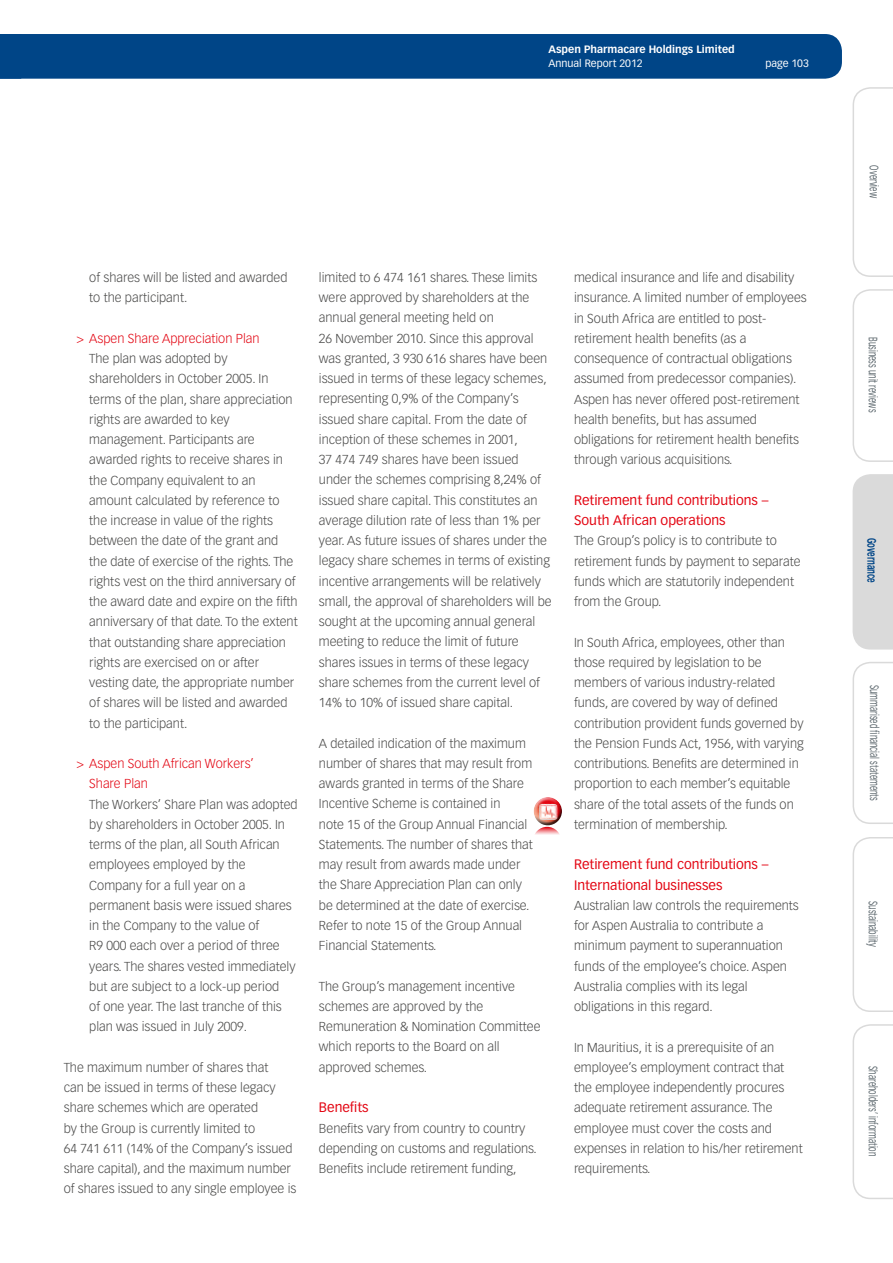
<style>
.page{position:relative;width:893px;height:1263px;background:#fff}
.page>*{position:absolute;margin:0;border:0;box-sizing:border-box;transform-origin:0 0}
.t1{font:13.5px/20.2px "Vectora LT Std";color:#e30613}
.t2{font:300 12.75px/20.2px "Vectora LT Std";color:#4a4a49}
.t3{font:12px "Vectora LT Std";color:#5d686e;scale:.64 1}
.t4{font:700 12px "Vectora LT Std";color:#004587;scale:.64 1}
.t5{font:700 10.5px "Vectora LT Std";color:#fff}
.t6{font:10.5px "Vectora LT Std";color:#fff}
.s1{color:#e30613}
</style>
<div class="page">
<svg style="left:852px;top:87px;width:41px;height:190px"></svg>
<svg style="left:852px;top:289px;width:41px;height:173px"></svg>
<div style="left:853px;top:474px;width:40px;height:175px;background:#dadada"></div>
<svg style="left:852px;top:662px;width:41px;height:162px"></svg>
<svg style="left:852px;top:837px;width:41px;height:175px"></svg>
<svg style="left:852px;top:1024px;width:41px;height:175px"></svg>
<div style="left:0;top:34px;width:842px;height:45px;background:#004587"></div>
<svg style="left:533px;top:827px;width:28px;height:28px"></svg>
<div style="left:533px;top:795px;width:31px;height:25px;background:#fff;opacity:.75"></div>
<div style="left:533px;top:801px;width:31px;height:25px;background:#000;opacity:.75"></div>
<img style="left:539px;top:803px;width:19px;height:17px">
<p class="t5" style="left:549px;top:43px;width:188px">Aspen Pharmacare Holdings Limited</p>
<p class="t6" style="left:549px;top:57px;width:96px">Annual Report 2012</p>
<p class="t6" style="left:765px;top:57px;width:45px">page 103</p>
<p class="t2" style="left:89px;top:268px;width:200px">of shares will be listed and awarded to the participant.</p>
<p class="t2" style="left:89px;top:328px;width:210px;text-indent:-13px"><span class="s1">&gt; Aspen Share Appreciation Plan<br></span>The plan was adopted by shareholders in October 2005. In terms of the plan, share appreciation rights are awarded to key management. Participants are awarded rights to receive shares in the Company equivalent to an amount calculated by reference to the increase in value of the rights between the date of the grant and the date of exercise of the rights. The rights vest on the third anniversary of the award date and expire on the fifth anniversary of that date. To the extent that outstanding share appreciation rights are exercised on or after vesting date, the appropriate number of shares will be listed and awarded to the participant.</p>
<p class="t2" style="left:89px;top:753px;width:210px;text-indent:-13px"><span class="s1">&gt; Aspen South African Workers’<br>Share Plan<br></span>The Workers’ Share Plan was adopted by shareholders in October 2005. In terms of the plan, all South African employees employed by the<br>Company for a full year on a permanent basis were issued shares in the Company to the value of<br>R9 000 each over a period of three years. The shares vested immediately but are subject to a lock-up period<br>of one year. The last tranche of this plan was issued in July 2009.</p>
<p class="t2" style="left:64px;top:1057px;width:234px">The maximum number of shares that<br>can be issued in terms of these legacy share schemes which are operated<br>by the Group is currently limited to<br>64 741 611 (14% of the Company’s issued share capital), and the maximum number of shares issued to any single employee is</p>
<p class="t2" style="left:319px;top:267px;width:234px">limited to 6 474 161 shares. These limits were approved by shareholders at the annual general meeting held on<br>26 November 2010. Since this approval was granted, 3 930 616 shares have been issued in terms of these legacy schemes, representing 0,9% of the Company’s issued share capital. From the date of inception of these schemes in 2001,<br>37 474 749 shares have been issued under the schemes comprising 8,24% of issued share capital. This constitutes an average dilution rate of less than 1% per year. As future issues of shares under the legacy share schemes in terms of existing incentive arrangements will be relatively small, the approval of shareholders will be sought at the upcoming annual general meeting to reduce the limit of future shares issues in terms of these legacy share schemes from the current level of 14% to 10% of issued share capital.</p>
<p class="t2" style="left:319px;top:733px;width:215px">A detailed indication of the maximum number of shares that may result from awards granted in terms of the Share Incentive Scheme is contained in<br>note 15 of the Group Annual Financial Statements. The number of shares that may result from awards made under the Share Appreciation Plan can only be determined at the date of exercise.<br>Refer to note 15 of the Group Annual Financial Statements.</p>
<p class="t2" style="left:319px;top:976px;width:223px">The Group’s management incentive schemes are approved by the<br>Remuneration &amp; Nomination Committee which reports to the Board on all approved schemes.</p>
<p class="t1" style="left:319px;top:1097px;width:51px">Benefits</p>
<p class="t2" style="left:319px;top:1118px;width:219px">Benefits vary from country to country depending on customs and regulations.<br>Benefits include retirement funding,</p>
<p class="t2" style="left:574px;top:268px;width:234px">medical insurance and life and disability insurance. A limited number of employees in South Africa are entitled to post&shy;retirement health benefits (as a consequence of contractual obligations assumed from predecessor companies).<br>Aspen has never offered post-retirement health benefits, but has assumed obligations for retirement health benefits through various acquisitions.</p>
<p class="t1" style="left:574px;top:490px;width:196px">Retirement fund contributions –<br>South African operations</p>
<p class="t2" style="left:574px;top:531px;width:228px">The Group’s policy is to contribute to retirement funds by payment to separate funds which are statutorily independent from the Group.</p>
<p class="t2" style="left:574px;top:632px;width:231px">In South Africa, employees, other than those required by legislation to be members of various industry-related funds, are covered by way of defined contribution provident funds governed by the Pension Funds Act, 1956, with varying contributions. Benefits are determined in proportion to each member’s equitable share of the total assets of the funds on termination of membership.</p>
<p class="t1" style="left:574px;top:854px;width:196px">Retirement fund contributions –<br>International businesses</p>
<p class="t2" style="left:574px;top:895px;width:226px">Australian law controls the requirements for Aspen Australia to contribute a minimum payment to superannuation funds of the employee’s choice. Aspen Australia complies with its legal obligations in this regard.</p>
<p class="t2" style="left:574px;top:1037px;width:230px">In Mauritius, it is a prerequisite of an employee’s employment contract that the employee independently procures adequate retirement assurance. The employee must cover the costs and expenses in relation to his/her retirement requirements.</p>
<p class="t3" style="left:881px;top:165px;width:52px;rotate:90deg">Overview</p>
<p class="t3" style="left:880px;top:337px;width:119px;rotate:90deg">Business unit reviews</p>
<p class="t4" style="left:879px;top:538px;width:72px;rotate:90deg">Governance</p>
<p class="t3" style="left:881px;top:684px;width:183px;rotate:90deg">Summarised financial statements</p>
<p class="t3" style="left:880px;top:901px;width:74px;rotate:90deg">Sustainability</p>
<p class="t3" style="left:880px;top:1066px;width:143px;rotate:90deg">Shareholders’ information</p>
</div>
